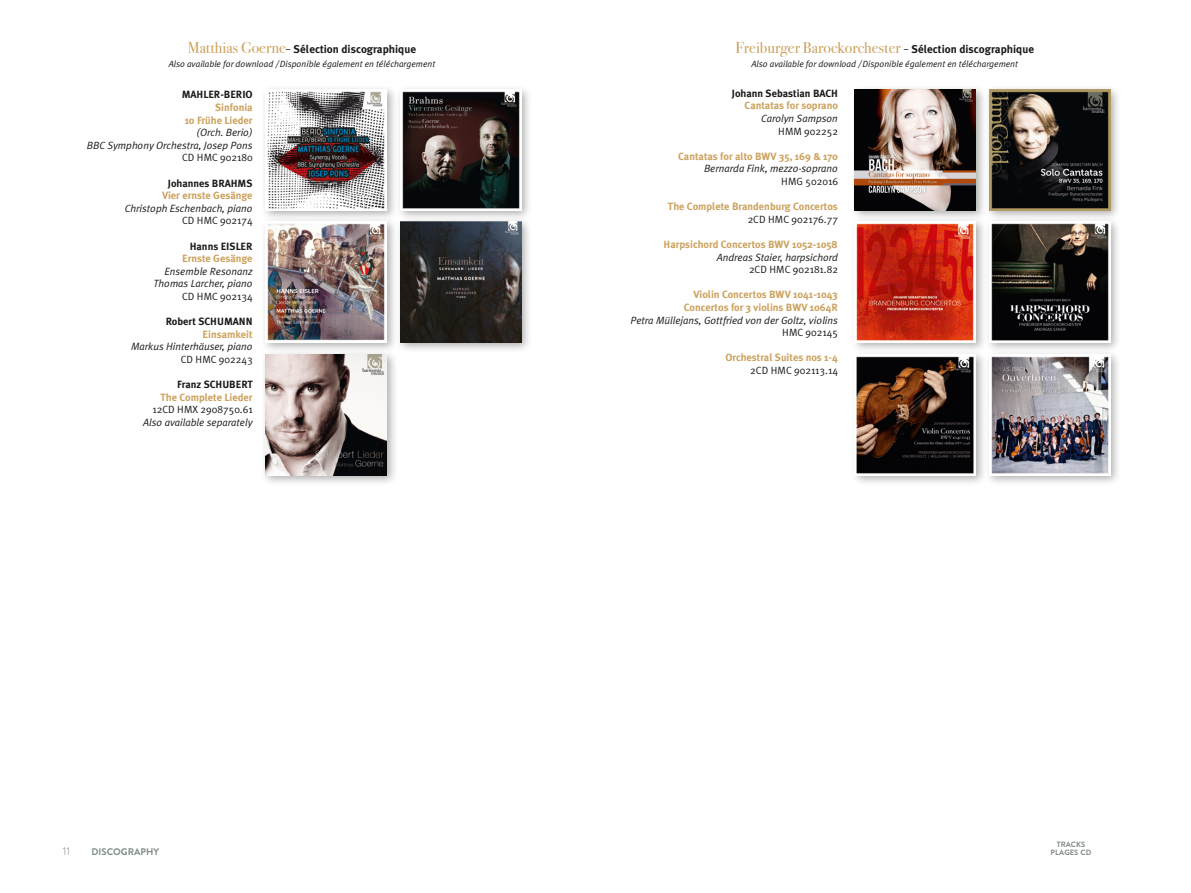
<style>
.page{position:relative;width:1191px;height:893px;background:#fff}
.page>*{position:absolute;margin:0;border:0;box-sizing:border-box;transform-origin:0 0}
.t1{font:15.75px "Bodoni Svty Two ITCTT";color:#cca25e}
.t2{font:700 11.25px "Meta Plus";color:#1a1a18}
.t3{font:300 11.25px "Brandon Grotesque";color:#7d8a88}
.t4{font:700 10.5px/12.6px "Meta Plus";color:#cca25e;text-align:right}
.t5{font:italic 10.5px/12.6px "Meta Plus Normal";color:#1a1a18;text-align:right}
.t6{font:10.5px "Meta Plus Normal";color:#1a1a18}
.t7{font:700 10.5px "Meta Plus";color:#1a1a18}
.t8{font:9.6px "Brandon Grotesque Bold SC800";color:#7d8a88}
.t9{font:italic 9px "Meta Plus Normal";color:#1a1a18}
.t10{font:7.65px "Brandon Grotesque Bold SC800";color:#7d8a88}
.s1{font-family:"Bodoni Svty Two ITCTT";font-weight:400;font-size:15.75px;color:#cca25e}
.s2{font-family:"Bodoni Svty Two ITCTT";font-weight:400;font-size:15.75px}
.s3{color:#1a1a18}
.s4{font-family:"Meta Plus";font-weight:700;font-size:11.25px;color:#1a1a18}
</style>
<div class="page">
<div style="left:850px;top:84px;width:136px;height:138px;background:#1a1a18;opacity:.35"></div>
<img style="left:855px;top:90px;width:120px;height:120px">
<div style="left:261px;top:84px;width:137px;height:138px;background:#1a1a18;opacity:.35"></div>
<img style="left:266px;top:90px;width:121px;height:120px">
<div style="left:850px;top:216px;width:136px;height:137px;background:#1a1a18;opacity:.35"></div>
<img style="left:855px;top:221px;width:120px;height:121px">
<div style="left:261px;top:216px;width:137px;height:137px;background:#1a1a18;opacity:.35"></div>
<img style="left:266px;top:221px;width:121px;height:121px">
<div style="left:984px;top:84px;width:137px;height:138px;background:#1a1a18;opacity:.35"></div>
<img style="left:989px;top:90px;width:121px;height:120px">
<div style="left:395px;top:84px;width:137px;height:138px;background:#1a1a18;opacity:.35"></div>
<img style="left:400px;top:90px;width:121px;height:120px">
<div style="left:984px;top:216px;width:137px;height:137px;background:#1a1a18;opacity:.35"></div>
<img style="left:989px;top:221px;width:121px;height:121px">
<div style="left:395px;top:216px;width:137px;height:137px;background:#1a1a18;opacity:.35"></div>
<img style="left:400px;top:221px;width:121px;height:121px">
<div style="left:850px;top:350px;width:136px;height:136px;background:#1a1a18;opacity:.35"></div>
<img style="left:855px;top:355px;width:120px;height:120px">
<div style="left:984px;top:350px;width:137px;height:137px;background:#1a1a18;opacity:.35"></div>
<img style="left:989px;top:355px;width:121px;height:120px">
<div style="left:261px;top:350px;width:137px;height:137px;background:#1a1a18;opacity:.35"></div>
<img style="left:266px;top:355px;width:121px;height:120px">
<p class="t2" style="left:188px;top:43px;width:230px"><span class="s1">Matthias Goerne</span><span class="s2">-</span> Sélection discographique</p>
<p class="t9" style="left:169px;top:58px;width:268px">Also available for download / Disponible également en téléchargement</p>
<p class="t7" style="left:182px;top:89px;width:72px">MAHLER-BERIO</p>
<p class="t4" style="left:185px;top:101px;width:69px">Sinfonia<br>10 Frühe Lieder</p>
<p class="t5" style="left:87px;top:126px;width:167px">(Orch. Berio)<br>BBC Symphony Orchestra, Josep Pons</p>
<p class="t6" style="left:182px;top:152px;width:72px">CD HMC 902180</p>
<p class="t7" style="left:168px;top:177px;width:86px">Johannes BRAHMS</p>
<p class="t4" style="left:162px;top:189px;width:92px">Vier ernste Gesänge</p>
<p class="t5" style="left:125px;top:202px;width:129px">Christoph Eschenbach, piano</p>
<p class="t6" style="left:182px;top:215px;width:72px">CD HMC 902174</p>
<p class="t7" style="left:190px;top:240px;width:64px">Hanns EISLER</p>
<p class="t4" style="left:182px;top:252px;width:72px">Ernste Gesänge</p>
<p class="t5" style="left:153px;top:265px;width:101px">Ensemble Resonanz<br>Thomas Larcher, piano</p>
<p class="t6" style="left:182px;top:290px;width:72px">CD HMC 902134</p>
<p class="t7" style="left:166px;top:315px;width:88px">Robert SCHUMANN</p>
<p class="t4" style="left:203px;top:328px;width:52px">Einsamkeit</p>
<p class="t5" style="left:131px;top:340px;width:123px">Markus Hinterhäuser, piano</p>
<p class="t6" style="left:181px;top:353px;width:73px">CD HMC 902243</p>
<p class="t7" style="left:177px;top:378px;width:77px">Franz SCHUBERT</p>
<p class="t4" style="left:160px;top:391px;width:94px">The Complete Lieder</p>
<p class="t6" style="left:153px;top:404px;width:102px">12CD HMX 2908750.61</p>
<p class="t5" style="left:143px;top:416px;width:111px">Also available separately</p>
<h1 class="t1" style="left:735px;top:35px;width:300px">Freiburger Barockorchester <span class="s3">-</span> <span class="s4">Sélection discographique</span></h1>
<p class="t9" style="left:751px;top:58px;width:268px">Also available for download / Disponible également en téléchargement</p>
<p class="t7" style="left:732px;top:87px;width:108px">Johann Sebastian BACH</p>
<p class="t4" style="left:744px;top:99px;width:95px">Cantatas for soprano</p>
<p class="t5" style="left:761px;top:112px;width:78px">Carolyn Sampson</p>
<p class="t6" style="left:778px;top:125px;width:61px">HMM 902252</p>
<p class="t4" style="left:678px;top:150px;width:161px">Cantatas for alto BWV 35, 169 &amp; 170</p>
<p class="t5" style="left:704px;top:162px;width:135px">Bernarda Fink, mezzo-soprano</p>
<p class="t6" style="left:781px;top:175px;width:58px">HMG 502016</p>
<p class="t4" style="left:668px;top:200px;width:171px">The Complete Brandenburg Concertos</p>
<p class="t6" style="left:747px;top:213px;width:92px">2CD HMC 902176.77</p>
<p class="t4" style="left:663px;top:238px;width:176px">Harpsichord Concertos BWV 1052-1058</p>
<p class="t5" style="left:717px;top:251px;width:123px">Andreas Staier, harpsichord</p>
<p class="t6" style="left:749px;top:263px;width:90px">2CD HMC 902181.82</p>
<p class="t4" style="left:683px;top:288px;width:156px">Violin Concertos BWV 1041-1043<br>Concertos for 3 violins BWV 1064R</p>
<p class="t5" style="left:630px;top:314px;width:209px">Petra Müllejans, Gottfried von der Goltz, violins</p>
<p class="t6" style="left:782px;top:326px;width:57px">HMC 902145</p>
<p class="t4" style="left:725px;top:351px;width:114px">Orchestral Suites nos 1-4</p>
<p class="t6" style="left:750px;top:364px;width:89px">2CD HMC 902113.14</p>
<p class="t3" style="left:63px;top:844px;width:9px">11</p>
<p class="t10" style="left:1056px;top:839px;width:30px">TRACKS</p>
<p class="t8" style="left:91px;top:845px;width:69px">DISCOGRAPHY</p>
<p class="t10" style="left:1050px;top:847px;width:42px">PLAGES CD</p>
</div>
